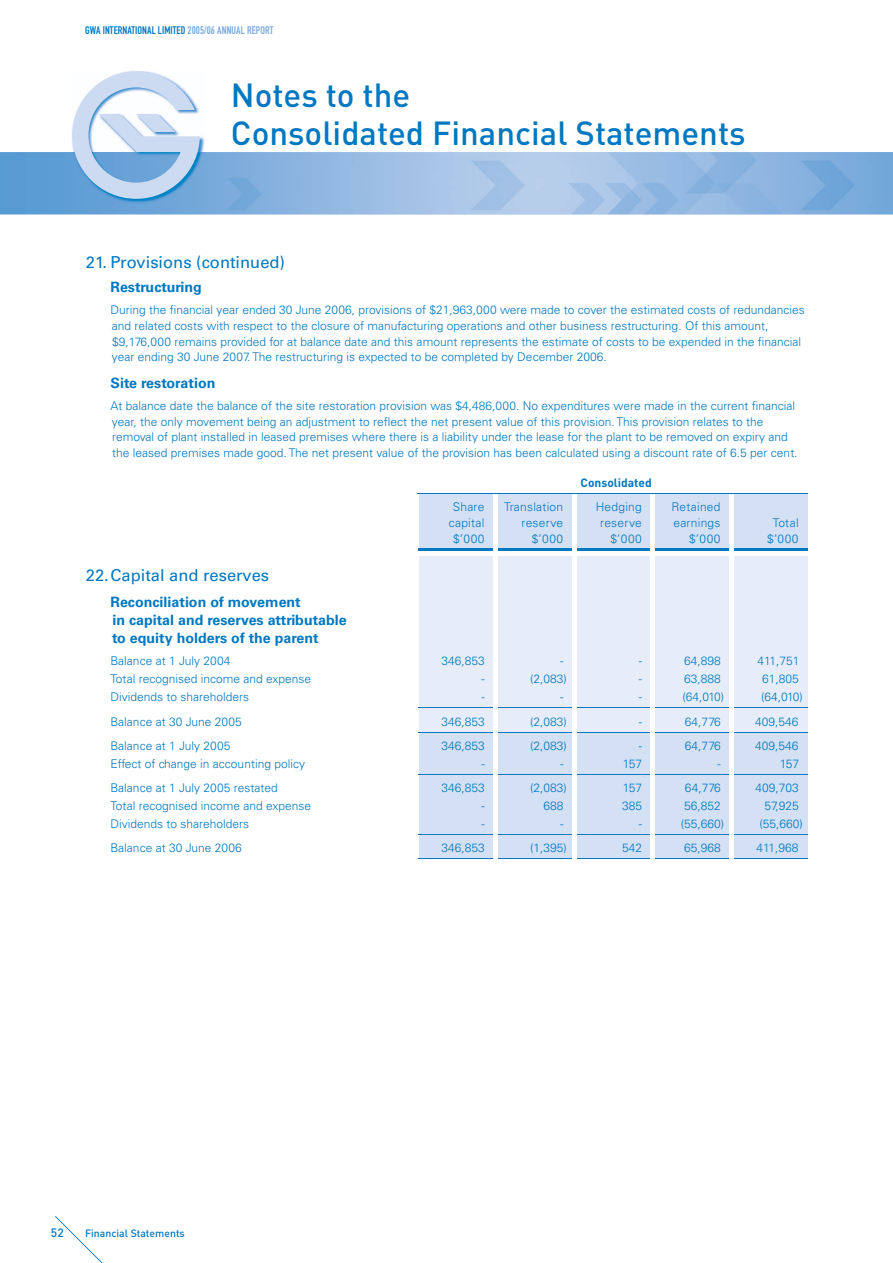
<style>
.page{position:relative;width:893px;height:1263px;background:#fff}
.page>*{position:absolute;margin:0;border:0;box-sizing:border-box;transform-origin:0 0}
.t1{font:500 33px/37.5px "DIN";color:#0078c1}
.t2{font:16.5px "Univers";color:#0078c1}
.t3{font:700 14.25px/18px "Univers";color:#0078c1}
.t4{font:300 12px/15.8px "Univers";color:#0078c1}
.t5{font:300 12px "Univers";letter-spacing:.02em;color:#0078c1}
.t6{font:700 12px "DIN";color:#0078c1}
.t7{font:500 12px "DIN";color:#0078c1}
.t8{font:10.8px "DIN Engschrift";letter-spacing:.01em;color:#0078c1}
.t9{font:500 10.5px "DIN";color:#0078c1}
.s1{color:#7bacdc}
</style>
<div class="page">
<div style="left:497px;top:494px;width:75px;height:58px;background:#d4e0f3"></div>
<div style="left:655px;top:494px;width:74px;height:58px;background:#d4e0f3"></div>
<div style="left:576px;top:494px;width:75px;height:58px;background:#d4e0f3"></div>
<div style="left:733px;top:494px;width:75px;height:58px;background:#d4e0f3"></div>
<div style="left:419px;top:494px;width:74px;height:58px;background:#d4e0f3"></div>
<div style="left:497px;top:550px;width:75px;height:182px;background:#e7edf8"></div>
<div style="left:655px;top:550px;width:74px;height:182px;background:#e7edf8"></div>
<div style="left:576px;top:550px;width:75px;height:182px;background:#e7edf8"></div>
<div style="left:733px;top:550px;width:75px;height:182px;background:#e7edf8"></div>
<div style="left:419px;top:550px;width:74px;height:182px;background:#e7edf8"></div>
<div style="left:497px;top:732px;width:75px;height:127px;background:#d4e0f3"></div>
<div style="left:655px;top:732px;width:74px;height:127px;background:#d4e0f3"></div>
<div style="left:576px;top:732px;width:75px;height:127px;background:#d4e0f3"></div>
<div style="left:733px;top:732px;width:75px;height:127px;background:#d4e0f3"></div>
<div style="left:419px;top:732px;width:74px;height:127px;background:#d4e0f3"></div>
<img style="left:0;top:152px;width:893px;height:62px">
<img style="left:72px;top:137px;width:133px;height:67px">
<svg style="left:72px;top:71px;width:128px;height:128px"></svg>
<hr style="left:418px;top:493px;width:390px;height:1px;background:#0078c1">
<div style="left:419px;top:548px;width:389px;height:5px;background:#0078c1"></div>
<div style="left:419px;top:551px;width:389px;height:5px;background:#fff"></div>
<hr style="left:419px;top:708px;width:389px;height:1px;background:#0078c1">
<hr style="left:419px;top:732px;width:389px;height:1px;background:#0078c1">
<hr style="left:419px;top:774px;width:389px;height:1px;background:#0078c1">
<hr style="left:419px;top:834px;width:389px;height:1px;background:#0078c1">
<hr style="left:419px;top:858px;width:389px;height:1px;background:#0078c1">
<hr style="left:572px;top:494px;width:4px;height:368px;background:#fff">
<hr style="left:651px;top:494px;width:4px;height:368px;background:#fff">
<hr style="left:729px;top:494px;width:4px;height:368px;background:#fff">
<hr style="left:493px;top:494px;width:4px;height:368px;background:#fff">
<svg style="left:55px;top:1216px;width:48px;height:47px"></svg>
<p class="t8" style="left:85px;top:26px;width:190px">GWA INTERNATIONAL LIMITED <span class="s1">2005/06 ANNUAL REPORT</span></p>
<h1 class="t1" style="left:231px;top:80px;width:516px">Notes to the<br>Consolidated Financial Statements</h1>
<h2 class="t2" style="left:86px;top:256px;width:201px">21. Provisions (continued)</h2>
<p class="t3" style="left:111px;top:279px;width:93px">Restructuring</p>
<p class="t4" style="left:111px;top:303px;width:696px">During the financial year ended 30 June 2006, provisions of $21,963,000 were made to cover the estimated costs of redundancies and related costs with respect to the closure of manufacturing operations and other business restructuring. Of this amount, $9,176,000 remains provided for at balance date and this amount represents the estimate of costs to be expended in the financial year ending 30 June 2007. The restructuring is expected to be completed by December 2006.</p>
<p class="t3" style="left:111px;top:375px;width:106px">Site restoration</p>
<p class="t4" style="left:111px;top:399px;width:689px">At balance date the balance of the site restoration provision was $4,486,000. No expenditures were made in the current financial year, the only movement being an adjustment to reflect the net present value of this provision. This provision relates to the removal of plant installed in leased premises where there is a liability under the lease for the plant to be removed on expiry and the leased premises made good. The net present value of the provision has been calculated using a discount rate of 6.5 per cent.</p>
<p class="t6" style="left:581px;top:478px;width:73px">Consolidated</p>
<p class="t4" style="left:453px;top:500px;width:33px">Share</p>
<p class="t5" style="left:504px;top:503px;width:61px">Translation</p>
<p class="t5" style="left:596px;top:503px;width:48px">Hedging</p>
<p class="t5" style="left:671px;top:503px;width:51px">Retained</p>
<p class="t5" style="left:449px;top:518px;width:37px">capital</p>
<p class="t5" style="left:521px;top:518px;width:43px">reserve</p>
<p class="t5" style="left:600px;top:518px;width:43px">reserve</p>
<p class="t5" style="left:673px;top:518px;width:49px">earnings</p>
<p class="t4" style="left:773px;top:516px;width:27px">Total</p>
<p class="t4" style="left:453px;top:532px;width:33px">$’000</p>
<p class="t4" style="left:532px;top:532px;width:33px">$’000</p>
<p class="t4" style="left:610px;top:532px;width:33px">$’000</p>
<p class="t4" style="left:689px;top:532px;width:33px">$’000</p>
<p class="t4" style="left:767px;top:532px;width:33px">$’000</p>
<h2 class="t2" style="left:86px;top:569px;width:185px">22. Capital and reserves</h2>
<p class="t3" style="left:111px;top:595px;width:238px">Reconciliation of movement<br>in capital and reserves attributable to equity holders of the parent</p>
<p class="t4" style="left:111px;top:654px;width:121px">Balance at 1 July 2004</p>
<p class="t4" style="left:441px;top:654px;width:45px">346,853</p>
<p class="t4" style="left:560px;top:654px;width:5px">-</p>
<p class="t4" style="left:639px;top:654px;width:5px">-</p>
<p class="t4" style="left:684px;top:654px;width:38px">64,898</p>
<p class="t4" style="left:757px;top:654px;width:43px">411,751</p>
<p class="t4" style="left:111px;top:672px;width:202px">Total recognised income and expense</p>
<p class="t4" style="left:481px;top:672px;width:5px">-</p>
<p class="t4" style="left:530px;top:672px;width:38px">(2,083)</p>
<p class="t4" style="left:639px;top:672px;width:5px">-</p>
<p class="t4" style="left:684px;top:672px;width:38px">63,888</p>
<p class="t4" style="left:762px;top:672px;width:38px">61,805</p>
<p class="t4" style="left:111px;top:690px;width:140px">Dividends to shareholders</p>
<p class="t4" style="left:481px;top:690px;width:5px">-</p>
<p class="t4" style="left:560px;top:690px;width:5px">-</p>
<p class="t4" style="left:639px;top:690px;width:5px">-</p>
<p class="t4" style="left:682px;top:690px;width:43px">(64,010)</p>
<p class="t4" style="left:761px;top:690px;width:43px">(64,010)</p>
<p class="t4" style="left:111px;top:714px;width:133px">Balance at 30 June 2005</p>
<p class="t4" style="left:441px;top:714px;width:45px">346,853</p>
<p class="t4" style="left:530px;top:714px;width:38px">(2,083)</p>
<p class="t4" style="left:639px;top:714px;width:5px">-</p>
<p class="t4" style="left:685px;top:714px;width:37px">64,776</p>
<p class="t4" style="left:755px;top:714px;width:45px">409,546</p>
<p class="t4" style="left:111px;top:739px;width:121px">Balance at 1 July 2005</p>
<p class="t4" style="left:441px;top:739px;width:45px">346,853</p>
<p class="t4" style="left:530px;top:739px;width:38px">(2,083)</p>
<p class="t4" style="left:639px;top:739px;width:5px">-</p>
<p class="t4" style="left:685px;top:739px;width:37px">64,776</p>
<p class="t4" style="left:755px;top:739px;width:45px">409,546</p>
<p class="t4" style="left:111px;top:756px;width:196px">Effect of change in accounting policy</p>
<p class="t4" style="left:481px;top:756px;width:5px">-</p>
<p class="t4" style="left:560px;top:756px;width:5px">-</p>
<p class="t4" style="left:623px;top:756px;width:21px">157</p>
<p class="t4" style="left:717px;top:756px;width:5px">-</p>
<p class="t4" style="left:780px;top:756px;width:21px">157</p>
<p class="t4" style="left:111px;top:781px;width:169px">Balance at 1 July 2005 restated</p>
<p class="t4" style="left:441px;top:781px;width:45px">346,853</p>
<p class="t4" style="left:530px;top:781px;width:38px">(2,083)</p>
<p class="t4" style="left:623px;top:781px;width:21px">157</p>
<p class="t4" style="left:685px;top:781px;width:37px">64,776</p>
<p class="t4" style="left:755px;top:781px;width:45px">409,703</p>
<p class="t4" style="left:111px;top:799px;width:202px">Total recognised income and expense</p>
<p class="t4" style="left:481px;top:799px;width:5px">-</p>
<p class="t4" style="left:543px;top:799px;width:22px">688</p>
<p class="t4" style="left:622px;top:799px;width:22px">385</p>
<p class="t4" style="left:684px;top:799px;width:38px">56,852</p>
<p class="t4" style="left:765px;top:799px;width:36px">57,925</p>
<p class="t4" style="left:111px;top:817px;width:140px">Dividends to shareholders</p>
<p class="t4" style="left:481px;top:817px;width:5px">-</p>
<p class="t4" style="left:560px;top:817px;width:5px">-</p>
<p class="t4" style="left:639px;top:817px;width:5px">-</p>
<p class="t4" style="left:681px;top:817px;width:45px">(55,660)</p>
<p class="t4" style="left:759px;top:817px;width:45px">(55,660)</p>
<p class="t4" style="left:111px;top:841px;width:133px">Balance at 30 June 2006</p>
<p class="t4" style="left:441px;top:841px;width:45px">346,853</p>
<p class="t4" style="left:530px;top:841px;width:38px">(1,395)</p>
<p class="t4" style="left:622px;top:841px;width:22px">542</p>
<p class="t4" style="left:684px;top:841px;width:38px">65,968</p>
<p class="t4" style="left:757px;top:841px;width:43px">411,968</p>
<p class="t7" style="left:51px;top:1229px;width:14px">52</p>
<p class="t9" style="left:85px;top:1230px;width:101px">Financial Statements</p>
</div>
